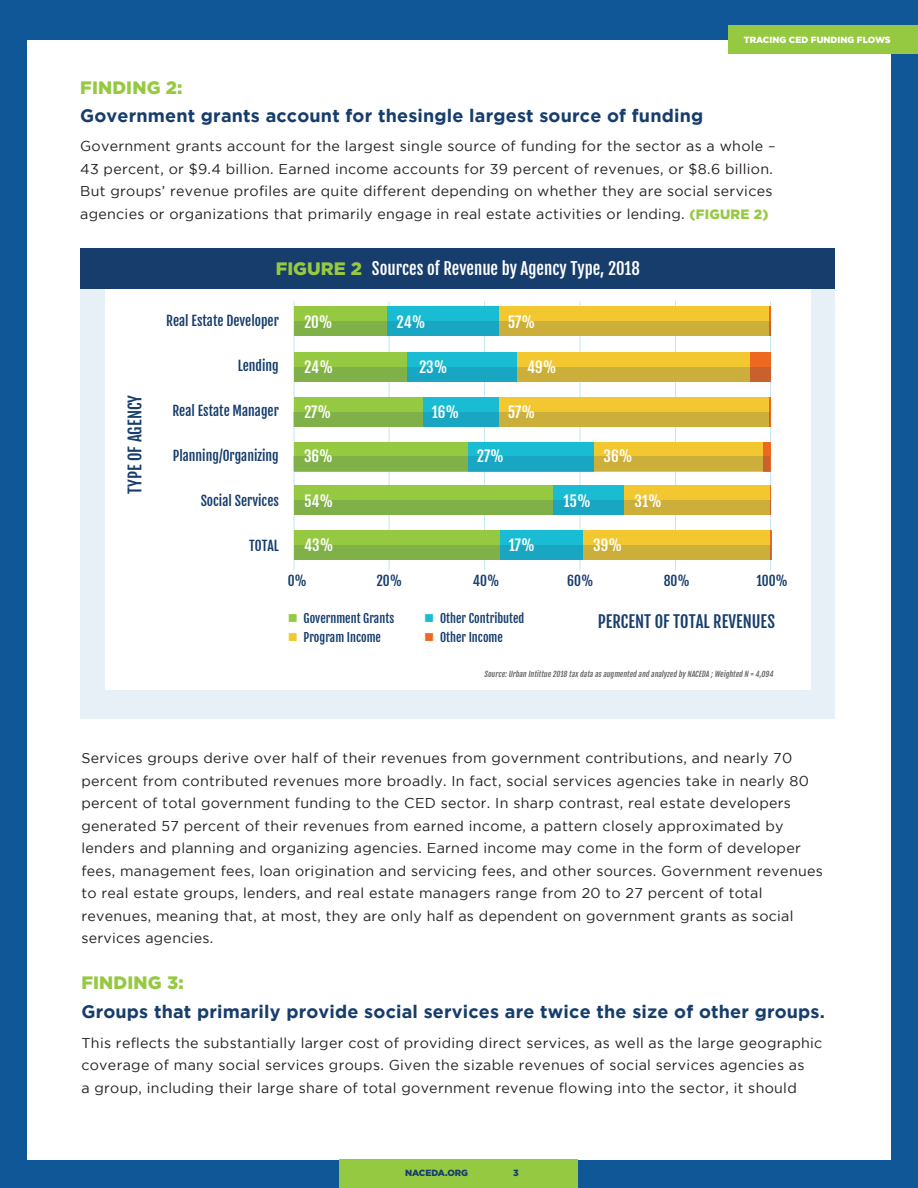
<style>
.page{position:relative;width:918px;height:1188px;background:#0f5796}
.page>*{position:absolute;margin:0;border:0;box-sizing:border-box;transform-origin:0 0}
.t1{font:700 18px "Gotham";letter-spacing:.01em;color:#163d6c}
.t2{font:900 18px "Gotham";letter-spacing:.01em;color:#96c942}
.t3{font:16.65px "Fjalla One";color:#fff}
.t4{font:16.5px "Fjalla One";color:#163d6c}
.t5{font:15px "Fjalla One";color:#fff}
.t6{font:14.25px/22.5px "Gotham";letter-spacing:.02em;color:#231f20}
.t7{font:13.5px "Fjalla One";color:#163d6c}
.t8{font:12px "Fjalla One";color:#163d6c}
.t9{font:900 9px "Gotham";color:#fff}
.t10{font:900 9px "Gotham";color:#163d6c}
.t11{font:italic 7.5px "Fjalla One";color:#636366}
.s1{font-weight:900;font-size:13.5px;color:#96c942}
.s2{font-family:"Gotham";font-weight:900;font-size:18px;color:#96c942}
.s3{color:#95c941}
.s4{color:#1abcd4}
.s5{color:#f2c730}
.s6{color:#ed6922}
</style>
<div class="page">
<div style="left:27px;top:40px;width:864px;height:1120px;background:#fff"></div>
<div style="left:340px;top:1160px;width:238px;height:28px;background:#96c942"></div>
<div style="left:80px;top:287px;width:754px;height:431px;background:#e7f0f6"></div>
<div style="left:105px;top:289px;width:705px;height:401px;background:#fff"></div>
<hr style="left:294px;top:301px;width:1px;height:269px;background:#c2e7f0">
<hr style="left:389px;top:301px;width:1px;height:269px;background:#c2e7f0">
<hr style="left:484px;top:301px;width:1px;height:269px;background:#c2e7f0">
<hr style="left:580px;top:301px;width:1px;height:269px;background:#c2e7f0">
<hr style="left:675px;top:301px;width:1px;height:269px;background:#c2e7f0">
<hr style="left:770px;top:301px;width:1px;height:269px;background:#c2e7f0">
<div style="left:360px;top:352px;width:157px;height:30px;background:#1abcd4"></div>
<div style="left:762px;top:442px;width:9px;height:29px;background:#ed6922"></div>
<hr style="left:768px;top:397px;width:3px;height:30px;background:#ed6922">
<div style="left:749px;top:352px;width:22px;height:30px;background:#ed6922"></div>
<div style="left:766px;top:306px;width:5px;height:30px;background:#ed6922"></div>
<hr style="left:769px;top:530px;width:3px;height:30px;background:#ed6922">
<hr style="left:768px;top:485px;width:3px;height:30px;background:#ed6922">
<div style="left:80px;top:248px;width:754px;height:41px;background:#163d6c"></div>
<div style="left:728px;top:26px;width:190px;height:28px;background:#96c942"></div>
<div style="left:442px;top:442px;width:152px;height:29px;background:#1abcd4"></div>
<div style="left:294px;top:442px;width:173px;height:29px;background:#96c942"></div>
<div style="left:294px;top:352px;width:112px;height:30px;background:#96c942"></div>
<div style="left:383px;top:306px;width:117px;height:30px;background:#1abcd4"></div>
<div style="left:448px;top:530px;width:135px;height:30px;background:#1abcd4"></div>
<div style="left:294px;top:530px;width:206px;height:30px;background:#96c942"></div>
<div style="left:539px;top:485px;width:85px;height:30px;background:#1abcd4"></div>
<div style="left:294px;top:485px;width:259px;height:30px;background:#96c942"></div>
<div style="left:594px;top:442px;width:168px;height:29px;background:#f2c730"></div>
<div style="left:517px;top:352px;width:232px;height:30px;background:#f2c730"></div>
<div style="left:583px;top:530px;width:186px;height:30px;background:#f2c730"></div>
<div style="left:624px;top:485px;width:145px;height:30px;background:#f2c730"></div>
<div style="left:294px;top:306px;width:93px;height:30px;background:#96c942"></div>
<div style="left:500px;top:306px;width:269px;height:30px;background:#f2c730"></div>
<div style="left:407px;top:397px;width:167px;height:30px;background:#1abcd4"></div>
<div style="left:499px;top:397px;width:270px;height:30px;background:#f2c730"></div>
<div style="left:294px;top:397px;width:129px;height:30px;background:#96c942"></div>
<svg style="left:294px;top:367px;width:477px;height:15px;background:#90a95c"></svg>
<svg style="left:294px;top:412px;width:476px;height:15px;background:#9aad53"></svg>
<svg style="left:294px;top:457px;width:476px;height:14px;background:#80ac63"></svg>
<svg style="left:294px;top:500px;width:477px;height:15px;background:#88ae56"></svg>
<svg style="left:294px;top:545px;width:477px;height:15px;background:#8cae58"></svg>
<svg style="left:294px;top:321px;width:477px;height:15px;background:#93ac5c"></svg>
<p class="t9" style="left:744px;top:34px;width:148px">TRACING CED FUNDING FLOWS</p>
<p class="t2" style="left:80px;top:77px;width:104px">FINDING 2:</p>
<p class="t1" style="left:80px;top:105px;width:625px">Government grants account for thesingle largest source of funding</p>
<p class="t6" style="left:80px;top:135px;width:697px">Government grants account for the largest single source of funding for the sector as a whole – 43 percent, or $9.4 billion. Earned income accounts for 39 percent of revenues, or $8.6 billion.<br>But groups’ revenue profiles are quite different depending on whether they are social services agencies or organizations that primarily engage in real estate activities or lending. <span class="s1">(FIGURE 2)</span></p>
<p class="t4" style="left:125px;top:494px;width:100px;rotate:-90deg">TYPE OF AGENCY</p>
<p class="t3" style="left:276px;top:258px;width:366px"><span class="s2">FIGURE 2</span> Sources of Revenue by Agency Type, 2018</p>
<p class="t7" style="left:166px;top:312px;width:114px">Real Estate Developer</p>
<p class="t7" style="left:238px;top:357px;width:43px">Lending</p>
<p class="t7" style="left:172px;top:402px;width:108px">Real Estate Manager</p>
<p class="t7" style="left:173px;top:447px;width:107px">Planning/Organizing</p>
<p class="t7" style="left:201px;top:492px;width:80px">Social Services</p>
<p class="t7" style="left:249px;top:537px;width:31px">TOTAL</p>
<p class="t5" style="left:304px;top:313px;width:30px">20%</p>
<p class="t5" style="left:397px;top:313px;width:31px">24%</p>
<p class="t5" style="left:508px;top:313px;width:29px">57%</p>
<p class="t5" style="left:304px;top:358px;width:31px">24%</p>
<p class="t5" style="left:419px;top:358px;width:30px">23%</p>
<p class="t5" style="left:527px;top:358px;width:31px">49%</p>
<p class="t5" style="left:304px;top:402px;width:29px">27%</p>
<p class="t5" style="left:432px;top:402px;width:29px">16%</p>
<p class="t5" style="left:508px;top:402px;width:29px">57%</p>
<p class="t5" style="left:304px;top:447px;width:31px">36%</p>
<p class="t5" style="left:477px;top:447px;width:29px">27%</p>
<p class="t5" style="left:604px;top:447px;width:31px">36%</p>
<p class="t5" style="left:304px;top:492px;width:31px">54%</p>
<p class="t5" style="left:563px;top:492px;width:29px">15%</p>
<p class="t5" style="left:634px;top:492px;width:29px">31%</p>
<p class="t5" style="left:304px;top:536px;width:31px">43%</p>
<p class="t5" style="left:509px;top:536px;width:28px">17%</p>
<p class="t5" style="left:593px;top:536px;width:30px">39%</p>
<p class="t7" style="left:288px;top:573px;width:21px">0%</p>
<p class="t7" style="left:376px;top:573px;width:27px">20%</p>
<p class="t7" style="left:473px;top:573px;width:28px">40%</p>
<p class="t7" style="left:567px;top:573px;width:28px">60%</p>
<p class="t7" style="left:664px;top:573px;width:28px">80%</p>
<p class="t7" style="left:756px;top:573px;width:33px">100%</p>
<p class="t8" style="left:288px;top:611px;width:108px"><span class="s3">■</span> Government Grants</p>
<p class="t8" style="left:424px;top:611px;width:102px"><span class="s4">■</span> Other Contributed</p>
<p class="t8" style="left:288px;top:630px;width:95px"><span class="s5">■</span> Program Income</p>
<p class="t8" style="left:424px;top:630px;width:80px"><span class="s6">■</span> Other Income</p>
<p class="t4" style="left:598px;top:611px;width:179px">PERCENT OF TOTAL REVENUES</p>
<p class="t11" style="left:484px;top:670px;width:292px">Source:Urban Intittue 2018 tax data as augmented and analyzed by NACEDA ;Weighted N = 4,094</p>
<p class="t6" style="left:81px;top:747px;width:743px">Services groups derive over half of their revenues from government contributions, and nearly 70 percent from contributed revenues more broadly. In fact, social services agencies take in nearly 80 percent of total government funding to the CED sector. In sharp contrast, real estate developers generated 57 percent of their revenues from earned income, a pattern closely approximated by lenders and planning and organizing agencies. Earned income may come in the form of developer fees, management fees, loan origination and servicing fees, and other sources. Government revenues to real estate groups, lenders, and real estate managers range from 20 to 27 percent of total revenues, meaning that, at most, they are only half as dependent on government grants as social services agencies.</p>
<p class="t2" style="left:81px;top:972px;width:104px">FINDING 3:</p>
<p class="t1" style="left:81px;top:1002px;width:745px">Groups that primarily provide social services are twice the size of other groups.</p>
<p class="t6" style="left:81px;top:1031px;width:743px">This reflects the substantially larger cost of providing direct services, as well as the large geographic coverage of many social services groups. Given the sizable revenues of social services agencies as<br>a group, including their large share of total government revenue flowing into the sector, it should</p>
<p class="t10" style="left:405px;top:1168px;width:65px">NACEDA.ORG</p>
<p class="t10" style="left:513px;top:1168px;width:7px">3</p>
</div>
